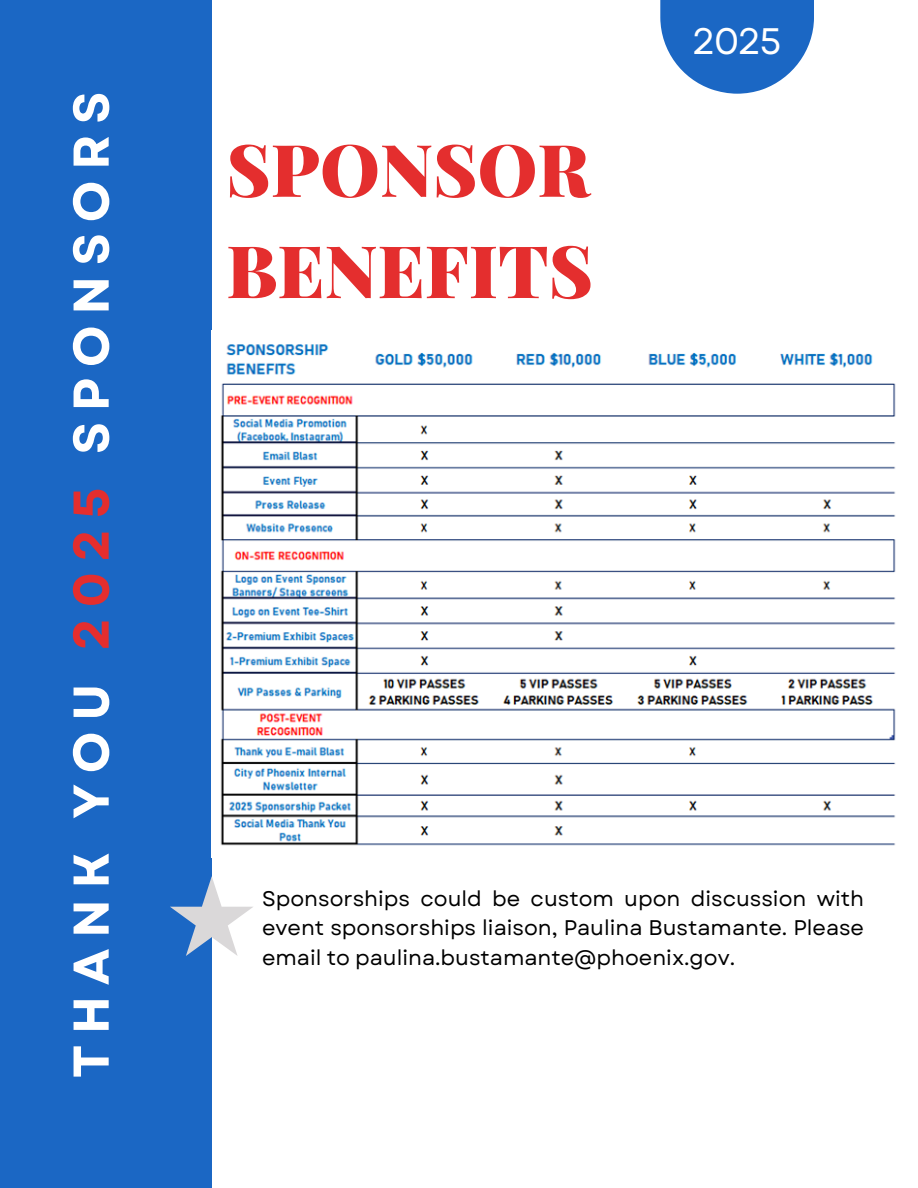
<style>
.page{position:relative;width:918px;height:1188px;background:#fff}
.page>*{position:absolute;margin:0;border:0;box-sizing:border-box;transform-origin:0 0}
.t1{font:900 72.6px/101.2px "Playfair Display";color:#e42e2e}
.t2{font:700 50.1px "Garet";letter-spacing:.215em;color:#fff}
.t3{font:36.9px "Garet";color:#fff}
.t4{font:21.15px/29.2px "Garet";color:#000;text-align:justify}
.s1{color:#e42e2e}
</style>
<div class="page">
<svg style="left:660px;top:0;width:154px;height:94px;fill:#1b67c4"></svg>
<div style="left:0;top:0;width:212px;height:1188px;background:#1b67c4"></div>
<svg style="left:170px;top:876px;width:83px;height:80px"></svg>
<img style="left:220px;top:344px;width:676px;height:502px">
<h3 class="t2" style="left:55px;top:1078px;width:988px;rotate:-90deg">THANK YOU <span class="s1">2025</span> SPONSORS</h3>
<h1 class="t1" style="left:226px;top:116px;width:368px">SPONSOR<br>BENEFITS</h1>
<h2 class="t3" style="left:692px;top:14px;width:91px">2025</h2>
<p class="t4" style="left:262px;top:884px;width:604px">Sponsorships could be custom upon discussion with event sponsorships liaison, Paulina Bustamante. Please email to paulina.bustamante@phoenix.gov.</p>
</div>
